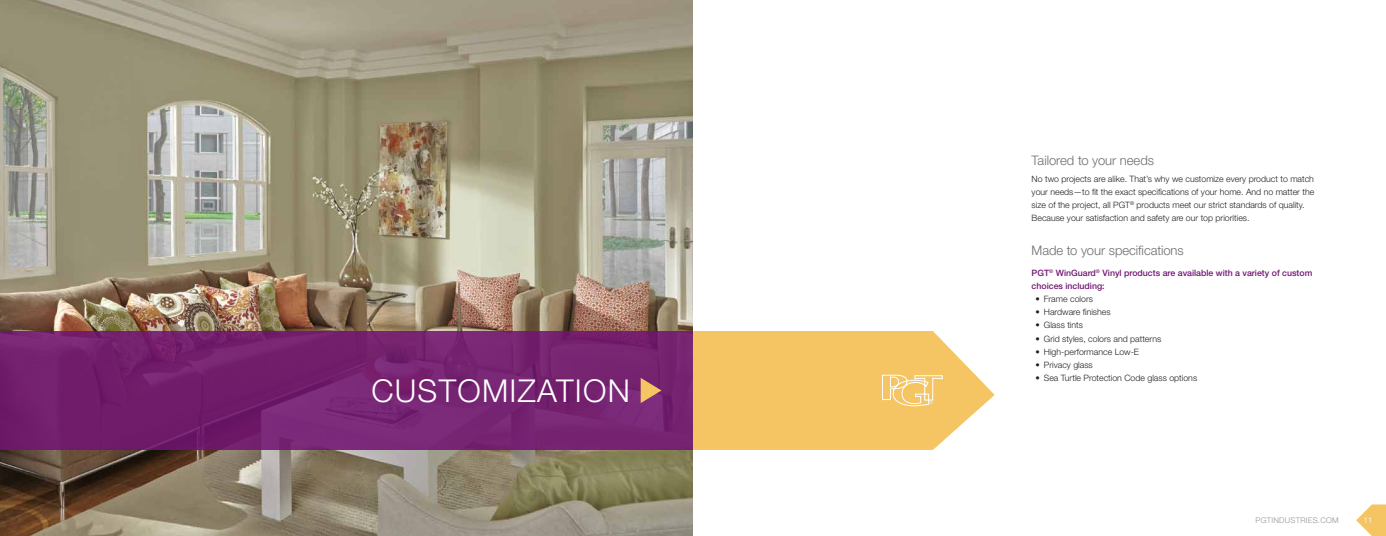
<style>
.page{position:relative;width:1386px;height:536px;background:#fff}
.page>*{position:absolute;margin:0;border:0;box-sizing:border-box;transform-origin:0 0}
.t1{font:300 31.5px "Helvetica Neue LT Std";letter-spacing:.04em;color:#fff}
.t2{font:300 13.12px "Helvetica Neue LT Std";letter-spacing:-.005em;color:#6d6e71}
.t3{font:300 8.75px/13.1px "Helvetica Neue LT Std";color:#231f20}
.t4{font:500 8.75px/13.1px "Helvetica Neue LT Std";color:#711471}
.t5{font:300 7.88px "Helvetica Neue LT Std";letter-spacing:.03em;color:#939598}
.t6{font:300 7.88px "Helvetica Neue LT Std";color:#fff}
</style>
<div class="page">
<svg style="left:1356px;top:504px;width:30px;height:32px"></svg>
<img style="left:0;top:0;width:693px;height:536px">
<div style="left:0;top:331px;width:693px;height:119px;background:linear-gradient(to right,#711d6c,#782674)"></div>
<svg style="left:693px;top:331px;width:302px;height:119px;background:#f5cb73"></svg>
<svg style="left:882px;top:374px;width:61px;height:32px;background:#f6d082"></svg>
<svg style="left:641px;top:377px;width:21px;height:26px"></svg>
<h1 class="t1" style="left:371px;top:371px;width:260px">CUSTOMIZATION</h1>
<h2 class="t2" style="left:1032px;top:152px;width:124px">Tailored to your needs</h2>
<p class="t3" style="left:1032px;top:172px;width:284px">No two projects are alike. That’s why we customize every product to match your needs—to fit the exact specifications of your home. And no matter the size of the project, all PGT<sup>®</sup> products meet our strict standards of quality.<br>Because your satisfaction and safety are our top priorities.</p>
<h2 class="t2" style="left:1032px;top:242px;width:154px">Made to your specifications</h2>
<p class="t4" style="left:1032px;top:266px;width:282px">PGT<sup>®</sup> WinGuard<sup>®</sup> Vinyl products are available with a variety of custom choices including:</p>
<p class="t3" style="left:1036px;top:292px;width:59px">• Frame colors</p>
<p class="t3" style="left:1036px;top:305px;width:77px">• Hardware finishes</p>
<p class="t3" style="left:1036px;top:318px;width:49px">• Glass tints</p>
<p class="t3" style="left:1036px;top:331px;width:127px">• Grid styles, colors and patterns</p>
<p class="t3" style="left:1036px;top:345px;width:105px">• High-performance Low-E</p>
<p class="t3" style="left:1036px;top:358px;width:59px">• Privacy glass</p>
<p class="t3" style="left:1036px;top:371px;width:163px">• Sea Turtle Protection Code glass options</p>
<p class="t5" style="left:1256px;top:515px;width:85px">pgtindustries.com</p>
<p class="t6" style="left:1363px;top:515px;width:10px">11</p>
</div>
